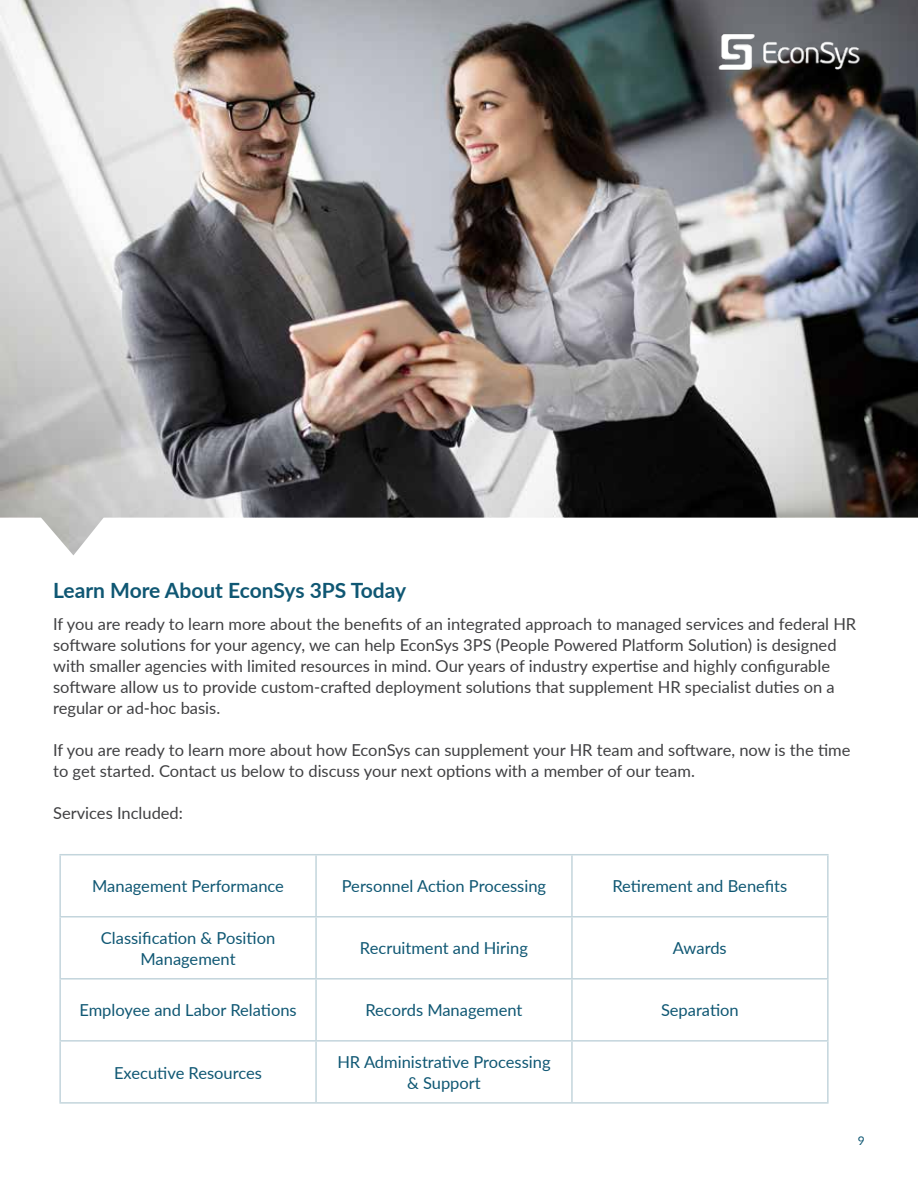
<style>
.page{position:relative;width:918px;height:1188px;background:#fff}
.page>*{position:absolute;margin:0;border:0;box-sizing:border-box;transform-origin:0 0}
.t1{font:700 21px "Lato";color:#0f5773}
.t2{font:16.5px/21px "Lato";color:#404042}
.t3{font:16.5px/21px "Lato";color:#0f5773;text-align:center}
.t4{font:12px "Lato";color:#0f5773}
</style>
<div class="page">
<hr style="left:59px;top:854px;width:257px;height:1px;background:#c3d5dc">
<hr style="left:59px;top:855px;width:2px;height:61px;background:#c3d5dc">
<hr style="left:316px;top:854px;width:256px;height:1px;background:#c3d5dc">
<hr style="left:315px;top:855px;width:2px;height:61px;background:#c3d5dc">
<hr style="left:572px;top:854px;width:257px;height:1px;background:#c3d5dc">
<hr style="left:571px;top:855px;width:2px;height:61px;background:#c3d5dc">
<hr style="left:827px;top:855px;width:2px;height:61px;background:#c3d5dc">
<hr style="left:59px;top:916px;width:257px;height:2px;background:#c3d5dc">
<hr style="left:59px;top:918px;width:2px;height:60px;background:#c3d5dc">
<hr style="left:316px;top:916px;width:256px;height:2px;background:#c3d5dc">
<hr style="left:315px;top:918px;width:2px;height:60px;background:#c3d5dc">
<hr style="left:572px;top:916px;width:257px;height:2px;background:#c3d5dc">
<hr style="left:571px;top:918px;width:2px;height:60px;background:#c3d5dc">
<hr style="left:827px;top:918px;width:2px;height:60px;background:#c3d5dc">
<hr style="left:59px;top:978px;width:257px;height:2px;background:#c3d5dc">
<hr style="left:59px;top:980px;width:2px;height:60px;background:#c3d5dc">
<hr style="left:316px;top:978px;width:256px;height:2px;background:#c3d5dc">
<hr style="left:315px;top:980px;width:2px;height:60px;background:#c3d5dc">
<hr style="left:572px;top:978px;width:257px;height:2px;background:#c3d5dc">
<hr style="left:571px;top:980px;width:2px;height:60px;background:#c3d5dc">
<hr style="left:827px;top:980px;width:2px;height:60px;background:#c3d5dc">
<hr style="left:59px;top:1040px;width:257px;height:2px;background:#c3d5dc">
<hr style="left:59px;top:1042px;width:2px;height:60px;background:#c3d5dc">
<hr style="left:316px;top:1040px;width:256px;height:2px;background:#c3d5dc">
<hr style="left:315px;top:1042px;width:2px;height:60px;background:#c3d5dc">
<hr style="left:572px;top:1040px;width:257px;height:2px;background:#c3d5dc">
<hr style="left:571px;top:1042px;width:2px;height:60px;background:#c3d5dc">
<hr style="left:827px;top:1042px;width:2px;height:60px;background:#c3d5dc">
<hr style="left:59px;top:1102px;width:257px;height:2px;background:#c3d5dc">
<hr style="left:316px;top:1102px;width:256px;height:2px;background:#c3d5dc">
<hr style="left:572px;top:1102px;width:257px;height:2px;background:#c3d5dc">
<img style="left:0;top:0;width:918px;height:555px">
<h3 class="t1" style="left:53px;top:575px;width:355px">Learn More About EconSys 3PS Today</h3>
<p class="t2" style="left:53px;top:613px;width:805px">If you are ready to learn more about the benefits of an integrated approach to managed services and federal HR software solutions for your agency, we can help EconSys 3PS (People Powered Platform Solution) is designed with smaller agencies with limited resources in mind. Our years of industry expertise and highly configurable software allow us to provide custom-crafted deployment solutions that supplement HR specialist duties on a regular or ad-hoc basis.</p>
<p class="t2" style="left:53px;top:739px;width:799px">If you are ready to learn more about how EconSys can supplement your HR team and software, now is the time to get started. Contact us below to discuss your next options with a member of our team.</p>
<p class="t2" style="left:53px;top:802px;width:131px">Services Included:</p>
<p class="t3" style="left:92px;top:875px;width:193px">Management Performance</p>
<p class="t3" style="left:342px;top:875px;width:206px">Personnel Action Processing</p>
<p class="t3" style="left:612px;top:875px;width:176px">Retirement and Benefits</p>
<p class="t3" style="left:101px;top:927px;width:176px">Classification &amp; Position<br>Management</p>
<p class="t3" style="left:360px;top:937px;width:170px">Recruitment and Hiring</p>
<p class="t3" style="left:673px;top:937px;width:55px">Awards</p>
<p class="t3" style="left:79px;top:999px;width:219px">Employee and Labor Relations</p>
<p class="t3" style="left:365px;top:999px;width:159px">Records Management</p>
<p class="t3" style="left:661px;top:999px;width:79px">Separation</p>
<p class="t3" style="left:114px;top:1061px;width:150px">Executive Resources</p>
<p class="t3" style="left:337px;top:1051px;width:215px">HR Administrative Processing &amp; Support</p>
<p class="t4" style="left:858px;top:1133px;width:8px">9</p>
</div>
